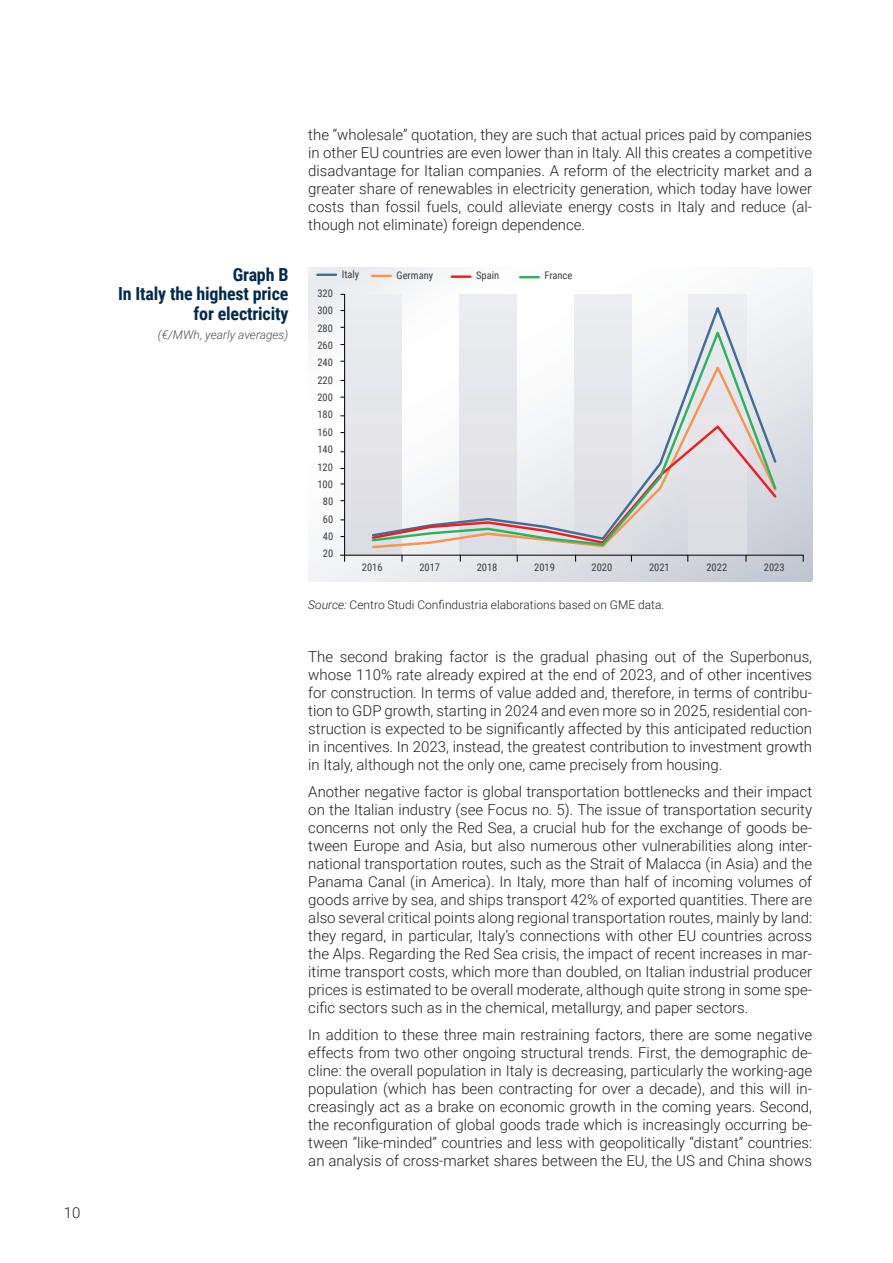
<style>
.page{position:relative;width:893px;height:1263px;background:#fff}
.page>*{position:absolute;margin:0;border:0;box-sizing:border-box;transform-origin:0 0}
.t1{font:700 18px/19.5px "Roboto Condensed";letter-spacing:-.01em;color:#022b4b;text-align:right}
.t2{font:300 15px/18px "Roboto";color:#231f20;text-align:justify}
.t3{font:300 12px "Roboto";color:#231f20}
.t4{font:italic 300 12px "Roboto";color:#4b4c4d}
.t5{font:10.5px "Roboto Condensed";color:#3e3e3f}
.s1{font-style:italic}
</style>
<div class="page">
<svg style="left:309px;top:267px;width:503px;height:314px"></svg>
<div style="left:345px;top:294px;width:57px;height:261px;background:#e5e6ea"></div>
<div style="left:459px;top:294px;width:58px;height:261px;background:linear-gradient(to right,#e4e5ea,#e4e6ea)"></div>
<div style="left:574px;top:294px;width:57px;height:261px;background:linear-gradient(to right,#e4e6ea,#e5e6ea)"></div>
<div style="left:689px;top:294px;width:57px;height:261px;background:linear-gradient(to right,#e4e6ea,#e5e6ea)"></div>
<hr style="left:344px;top:294px;width:1px;height:268px;background:#000001">
<hr style="left:340px;top:555px;width:464px;height:1px;background:#000001">
<svg style="left:402px;top:301px;width:376px;height:25px"></svg>
<svg style="left:371px;top:326px;width:407px;height:221px"></svg>
<svg style="left:317px;top:274px;width:19px;height:2px"></svg>
<svg style="left:372px;top:275px;width:19px;height:2px"></svg>
<hr style="left:452px;top:275px;width:18px;height:3px;background:#ee1d23">
<svg style="left:520px;top:276px;width:19px;height:2px"></svg>
<p class="t2" style="left:64px;top:1203px;width:18px">10</p>
<p class="t1" style="left:118px;top:264px;width:172px">Graph B<br>In Italy the highest price for electricity</p>
<p class="t4" style="left:158px;top:326px;width:132px">(€/MWh, yearly averages)</p>
<p class="t2" style="left:308px;top:125px;width:505px">the “wholesale” quotation, they are such that actual prices paid by companies in other EU countries are even lower than in Italy. All this creates a competitive disadvantage for Italian companies. A reform of the electricity market and a greater share of renewables in electricity generation, which today have lower costs than fossil fuels, could alleviate energy costs in Italy and reduce (al&shy;though not eliminate) foreign dependence.</p>
<p class="t5" style="left:317px;top:286px;width:17px">320</p>
<p class="t5" style="left:317px;top:303px;width:17px">300</p>
<p class="t5" style="left:317px;top:320px;width:17px">280</p>
<p class="t5" style="left:317px;top:338px;width:17px">260</p>
<p class="t5" style="left:317px;top:355px;width:17px">240</p>
<p class="t5" style="left:317px;top:373px;width:17px">220</p>
<p class="t5" style="left:317px;top:390px;width:17px">200</p>
<p class="t5" style="left:317px;top:407px;width:17px">180</p>
<p class="t5" style="left:317px;top:425px;width:17px">160</p>
<p class="t5" style="left:317px;top:442px;width:17px">140</p>
<p class="t5" style="left:317px;top:459px;width:17px">120</p>
<p class="t5" style="left:317px;top:477px;width:17px">100</p>
<p class="t5" style="left:323px;top:494px;width:12px">80</p>
<p class="t5" style="left:323px;top:512px;width:12px">60</p>
<p class="t5" style="left:323px;top:529px;width:12px">40</p>
<p class="t5" style="left:323px;top:546px;width:12px">20</p>
<p class="t5" style="left:342px;top:266px;width:19px">Italy</p>
<p class="t5" style="left:396px;top:268px;width:38px">Germany</p>
<p class="t5" style="left:476px;top:268px;width:25px">Spain</p>
<p class="t5" style="left:544px;top:268px;width:29px">France</p>
<p class="t5" style="left:362px;top:560px;width:22px">2016</p>
<p class="t5" style="left:419px;top:560px;width:22px">2017</p>
<p class="t5" style="left:477px;top:560px;width:22px">2018</p>
<p class="t5" style="left:534px;top:560px;width:22px">2019</p>
<p class="t5" style="left:592px;top:560px;width:22px">2020</p>
<p class="t5" style="left:649px;top:560px;width:22px">2021</p>
<p class="t5" style="left:706px;top:560px;width:22px">2022</p>
<p class="t5" style="left:764px;top:560px;width:22px">2023</p>
<p class="t3" style="left:308px;top:597px;width:358px"><span class="s1">Source:</span> Centro Studi Confindustria elaborations based on GME data.</p>
<p class="t2" style="left:308px;top:647px;width:505px">The second braking factor is the gradual phasing out of the Superbonus, whose 110% rate already expired at the end of 2023, and of other incentives for construction. In terms of value added and, therefore, in terms of contribu&shy;tion to GDP growth, starting in 2024 and even more so in 2025, residential con&shy;struction is expected to be significantly affected by this anticipated reduction in incentives. In 2023, instead, the greatest contribution to investment growth in Italy, although not the only one, came precisely from housing.</p>
<p class="t2" style="left:308px;top:782px;width:505px">Another negative factor is global transportation bottlenecks and their impact on the Italian industry (see Focus no. 5). The issue of transportation security concerns not only the Red Sea, a crucial hub for the exchange of goods be&shy;tween Europe and Asia, but also numerous other vulnerabilities along inter&shy;national transportation routes, such as the Strait of Malacca (in Asia) and the Panama Canal (in America). In Italy, more than half of incoming volumes of goods arrive by sea, and ships transport 42% of exported quantities. There are also several critical points along regional transportation routes, mainly by land: they regard, in particular, Italy’s connections with other EU countries across the Alps. Regarding the Red Sea crisis, the impact of recent increases in mar&shy;itime transport costs, which more than doubled, on Italian industrial producer prices is estimated to be overall moderate, although quite strong in some spe&shy;cific sectors such as in the chemical, metallurgy, and paper sectors.</p>
<p class="t2" style="left:308px;top:1025px;width:505px">In addition to these three main restraining factors, there are some negative effects from two other ongoing structural trends. First, the demographic de&shy;cline: the overall population in Italy is decreasing, particularly the working-age population (which has been contracting for over a decade), and this will in&shy;creasingly act as a brake on economic growth in the coming years. Second, the reconfiguration of global goods trade which is increasingly occurring be&shy;tween “like-minded” countries and less with geopolitically “distant” countries: an analysis of cross-market shares between the EU, the US and China shows</p>
</div>
